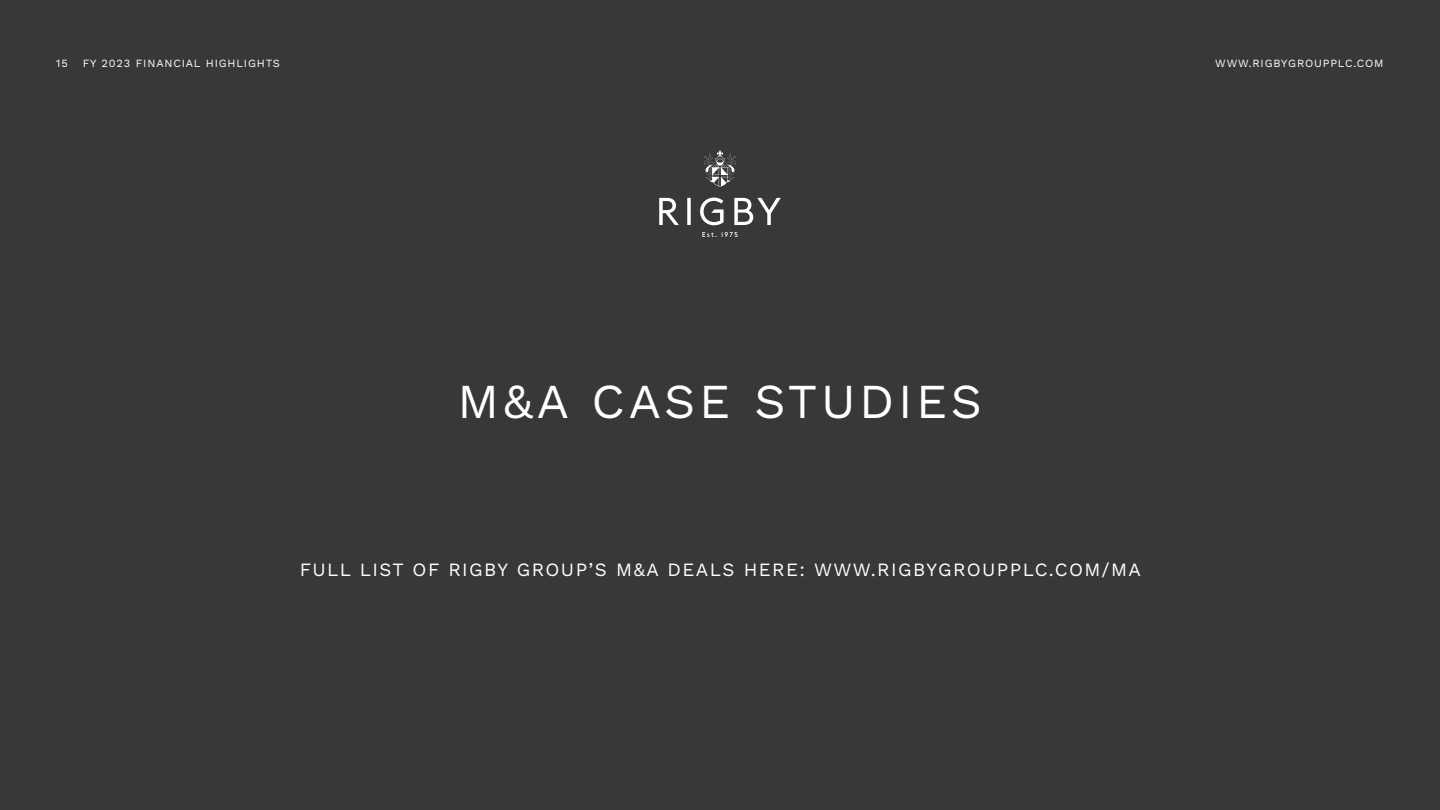
<style>
.page{position:relative;width:1440px;height:810px;background:#383839}
.page>*{position:absolute;margin:0;border:0;box-sizing:border-box;transform-origin:0 0}
.Heading_1{font:48.75px "Work Sans";letter-spacing:.075em;color:#fff}
.Heading_1-2{font:18.75px "Work Sans";letter-spacing:.075em;color:#fff}
.Heading_1-3{font:11.02px "Work Sans";letter-spacing:.075em;color:#fff}
</style>
<div class="page">
<svg style="left:659px;top:198px;width:122px;height:27px"></svg>
<svg style="left:702px;top:232px;width:36px;height:5px"></svg>
<svg style="left:704px;top:150px;width:32px;height:37px"></svg>
<p class="Heading_1-3" style="left:56px;top:54px;width:13px">15</p>
<p class="Heading_1-3" style="left:83px;top:54px;width:199px">FY 2023 FINANCIAL HIGHLIGHTS</p>
<p class="Heading_1-3" style="left:1215px;top:54px;width:170px">WWW.RIGBYGROUPPLC.COM</p>
<p class="Heading_1" style="left:458px;top:364px;width:526px">M&amp;A CASE STUDIES</p>
<p class="Heading_1-2" style="left:300px;top:555px;width:843px">FULL LIST OF RIGBY GROUP’S M&amp;A DEALS HERE: WWW.RIGBYGROUPPLC.COM/MA</p>
</div>
